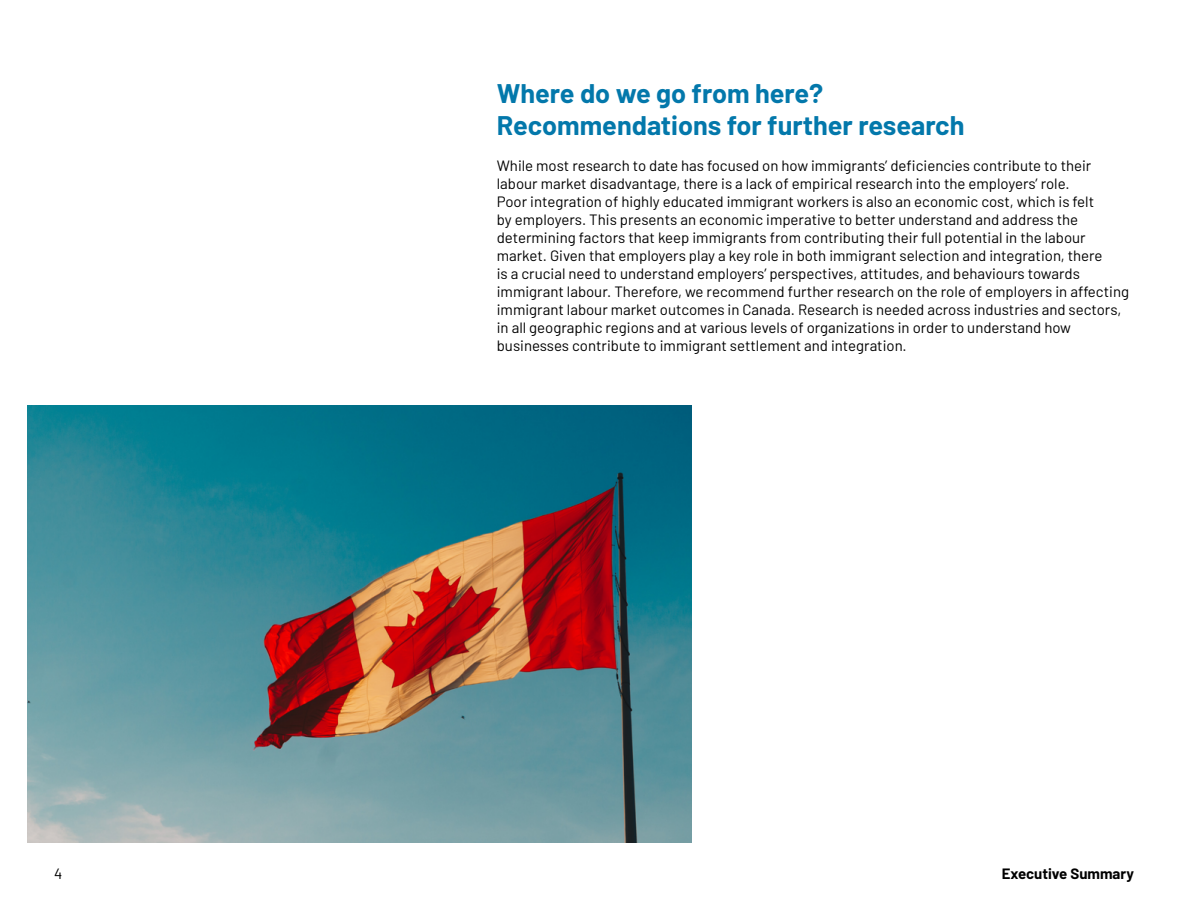
<style>
.page{position:relative;width:1188px;height:918px;background:#fff}
.page>*{position:absolute;margin:0;border:0;box-sizing:border-box;transform-origin:0 0}
.t1{font:700 27px/32.4px "Barlow";color:#0378ab}
.t2{font:15px/18px "Barlow";color:#000}
.t3{font:700 15px "Barlow";color:#000}
</style>
<div class="page">
<img style="left:27px;top:405px;width:664px;height:438px">
<h1 class="t1" style="left:497px;top:75px;width:469px">Where do we go from here?<br>Recommendations for further research</h1>
<p class="t2" style="left:497px;top:156px;width:634px">While most research to date has focused on how immigrants’ deficiencies contribute to their labour market disadvantage, there is a lack of empirical research into the employers’ role.<br>Poor integration of highly educated immigrant workers is also an economic cost, which is felt<br>by employers. This presents an economic imperative to better understand and address the determining factors that keep immigrants from contributing their full potential in the labour market. Given that employers play a key role in both immigrant selection and integration, there<br>is a crucial need to understand employers’ perspectives, attitudes, and behaviours towards immigrant labour. Therefore, we recommend further research on the role of employers in affecting immigrant labour market outcomes in Canada. Research is needed across industries and sectors, in all geographic regions and at various levels of organizations in order to understand how businesses contribute to immigrant settlement and integration.</p>
<p class="t2" style="left:54px;top:864px;width:10px">4</p>
<p class="t3" style="left:1002px;top:862px;width:134px">Executive Summary</p>
</div>
